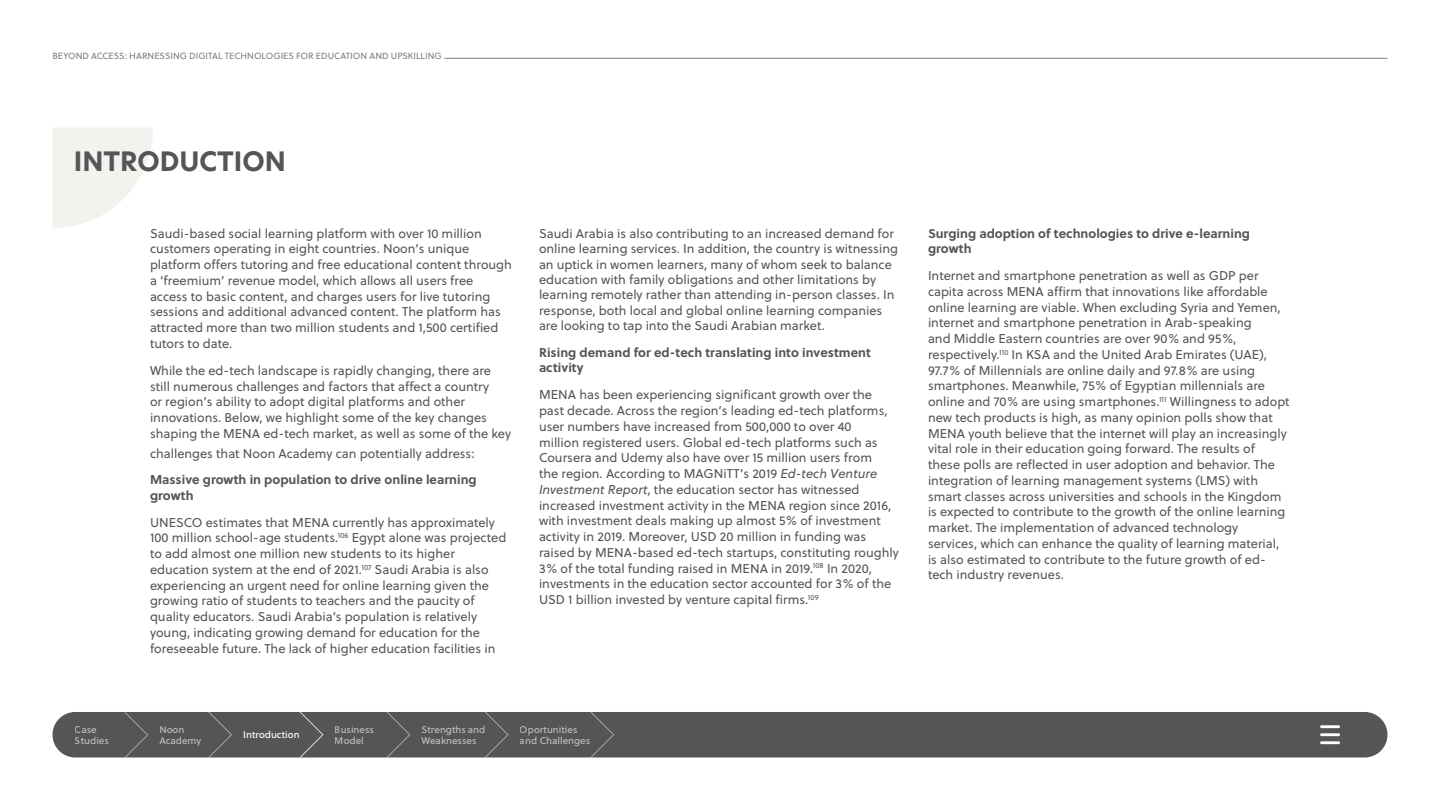
<style>
.page{position:relative;width:1440px;height:810px;background:#fff}
.page>*{position:absolute;margin:0;border:0;box-sizing:border-box;transform-origin:0 0}
.t1{font:700 26.25px "New Hero";color:#555}
.Body_copy{font:12.75px/15.8px "Soleil";color:#555}
.subhead_smol{font:700 12.75px/15.3px "Soleil";color:#555}
.Navigation{font:9.75px/10.5px "Soleil Bk";color:#fff}
.t2{font:9px "Soleil";color:#7d7d7d}
.s1{font-style:italic}
</style>
<div class="page">
<hr style="left:444px;top:58px;width:943px;height:1px;background:#7d7d7d">
<svg style="left:53px;top:128px;width:100px;height:100px"></svg>
<div style="left:52px;top:712px;width:1336px;height:45px;background:#555;border-radius:23px"></div>
<svg style="left:1320px;top:725px;width:20px;height:19px"></svg>
<svg style="left:208px;top:712px;width:24px;height:46px"></svg>
<svg style="left:300px;top:712px;width:23px;height:46px"></svg>
<svg style="left:386px;top:712px;width:24px;height:46px"></svg>
<svg style="left:485px;top:712px;width:24px;height:46px"></svg>
<svg style="left:590px;top:712px;width:24px;height:46px"></svg>
<svg style="left:124px;top:712px;width:24px;height:46px"></svg>
<p class="t2" style="left:52px;top:49px;width:391px">BEYOND ACCESS: HARNESSING DIGITAL TECHNOLOGIES FOR EDUCATION AND UPSKILLING</p>
<p class="t1" style="left:74px;top:143px;width:214px">INTRODUCTION</p>
<p class="Body_copy" style="left:150px;top:225px;width:363px">Saudi-based social learning platform with over 10 million customers operating in eight countries. Noon’s unique platform offers tutoring and free educational content through a ‘freemium’ revenue model, which allows all users free access to basic content, and charges users for live tutoring sessions and additional advanced content. The platform has attracted more than two million students and 1,500 certified tutors to date.</p>
<p class="Body_copy" style="left:150px;top:362px;width:363px">While the ed-tech landscape is rapidly changing, there are still numerous challenges and factors that affect a country<br>or region’s ability to adopt digital platforms and other innovations. Below, we highlight some of the key changes shaping the MENA ed-tech market, as well as some of the key</p>
<p class="Body_copy" style="left:150px;top:445px;width:326px">challenges that Noon Academy can potentially address:</p>
<p class="subhead_smol" style="left:150px;top:472px;width:328px">Massive growth in population to drive online learning growth</p>
<p class="Body_copy" style="left:150px;top:514px;width:358px">UNESCO estimates that MENA currently has approximately 100 million school-age students.<sup>106</sup> Egypt alone was projected to add almost one million new students to its higher education system at the end of 2021.<sup>107</sup> Saudi Arabia is also experiencing an urgent need for online learning given the growing ratio of students to teachers and the paucity of quality educators. Saudi Arabia’s population is relatively young, indicating growing demand for education for the foreseeable future. The lack of higher education facilities in</p>
<p class="Body_copy" style="left:539px;top:225px;width:360px;line-height:15.5px">Saudi Arabia is also contributing to an increased demand for online learning services. In addition, the country is witnessing an uptick in women learners, many of whom seek to balance education with family obligations and other limitations by learning remotely rather than attending in-person classes. In response, both local and global online learning companies are looking to tap into the Saudi Arabian market.</p>
<p class="subhead_smol" style="left:539px;top:344px;width:333px">Rising demand for ed-tech translating into investment activity</p>
<p class="Body_copy" style="left:539px;top:387px;width:361px">MENA has been experiencing significant growth over the past decade. Across the region’s leading ed-tech platforms, user numbers have increased from 500,000 to over 40<br>million registered users. Global ed-tech platforms such as Coursera and Udemy also have over 15 million users from<br>the region. According to MAGNiTT’s 2019 <span class="s1">Ed-tech Venture Investment Report</span>, the education sector has witnessed increased investment activity in the MENA region since 2016, with investment deals making up almost 5% of investment activity in 2019. Moreover, USD 20 million in funding was raised by MENA-based ed-tech startups, constituting roughly 3% of the total funding raised in MENA in 2019.<sup>108</sup> In 2020, investments in the education sector accounted for 3% of the USD 1 billion invested by venture capital firms.<sup>109</sup></p>
<p class="Navigation" style="left:75px;top:724px;width:36px">Case<br>Studies</p>
<p class="Navigation" style="left:159px;top:724px;width:43px">Noon<br>Academy</p>
<p class="Navigation" style="left:243px;top:729px;width:58px">Introduction</p>
<p class="Navigation" style="left:335px;top:724px;width:41px">Business<br>Model</p>
<p class="Navigation" style="left:422px;top:724px;width:65px">Strengths and<br>Weaknesses</p>
<p class="Navigation" style="left:520px;top:724px;width:72px">Oportunities and Challenges</p>
<p class="subhead_smol" style="left:928px;top:225px;width:324px">Surging adoption of technologies to drive e-learning growth</p>
<p class="Body_copy" style="left:928px;top:267px;width:363px">Internet and smartphone penetration as well as GDP per capita across MENA affirm that innovations like affordable online learning are viable. When excluding Syria and Yemen, internet and smartphone penetration in Arab-speaking<br>and Middle Eastern countries are over 90% and 95%, respectively.<sup>110</sup> In KSA and the United Arab Emirates (UAE), 97.7% of Millennials are online daily and 97.8% are using smartphones. Meanwhile, 75% of Egyptian millennials are online and 70% are using smartphones.<sup>111</sup> Willingness to adopt new tech products is high, as many opinion polls show that MENA youth believe that the internet will play an increasingly vital role in their education going forward. The results of these polls are reflected in user adoption and behavior. The integration of learning management systems (LMS) with smart classes across universities and schools in the Kingdom is expected to contribute to the growth of the online learning market. The implementation of advanced technology services, which can enhance the quality of learning material, is also estimated to contribute to the future growth of ed&shy;tech industry revenues.</p>
</div>
